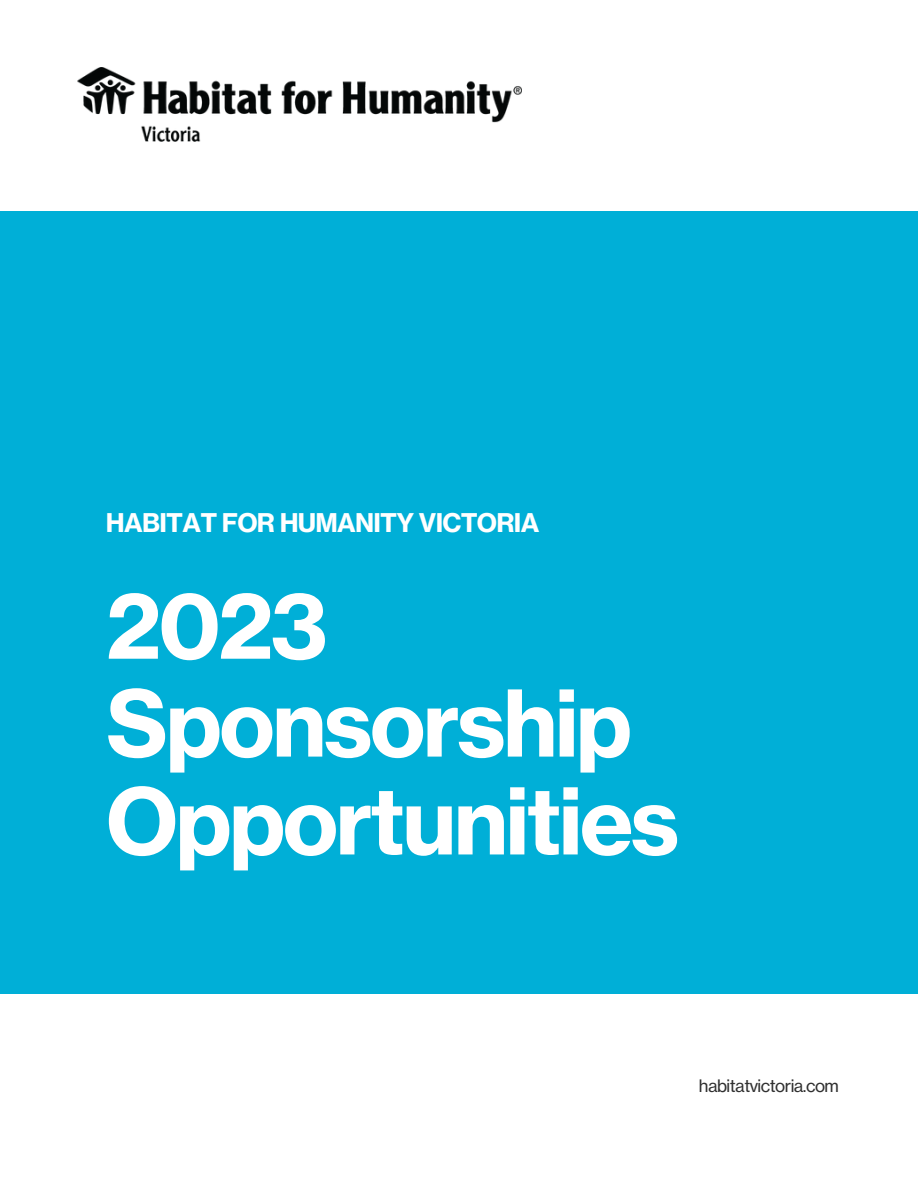
<style>
.page{position:relative;width:918px;height:1188px;background:#fff}
.page>*{position:absolute;margin:0;border:0;box-sizing:border-box;transform-origin:0 0}
.t1{font:90.3px/97.8px "N Haas Grotesk TX Pro 75 Bd";letter-spacing:-.03em;color:#fff}
.t2{font:25.35px "N Haas Grotesk TX Pro 75 Bd";letter-spacing:-.03em;color:#fff}
.t3{font:16.95px "N Haas Grotesk TX Pro 55 Rg";letter-spacing:-.03em;color:#303030}
</style>
<div class="page">
<div style="left:0;top:211px;width:918px;height:782px;background:#00afd7"></div>
<img style="left:78px;top:68px;width:444px;height:73px">
<p class="t2" style="left:106px;top:507px;width:435px">HABITAT FOR HUMANITY VICTORIA</p>
<p class="t1" style="left:106px;top:577px;width:575px">2023<br>Sponsorship<br>Opportunities</p>
<p class="t3" style="left:699px;top:1075px;width:142px">habitatvictoria.com</p>
</div>
